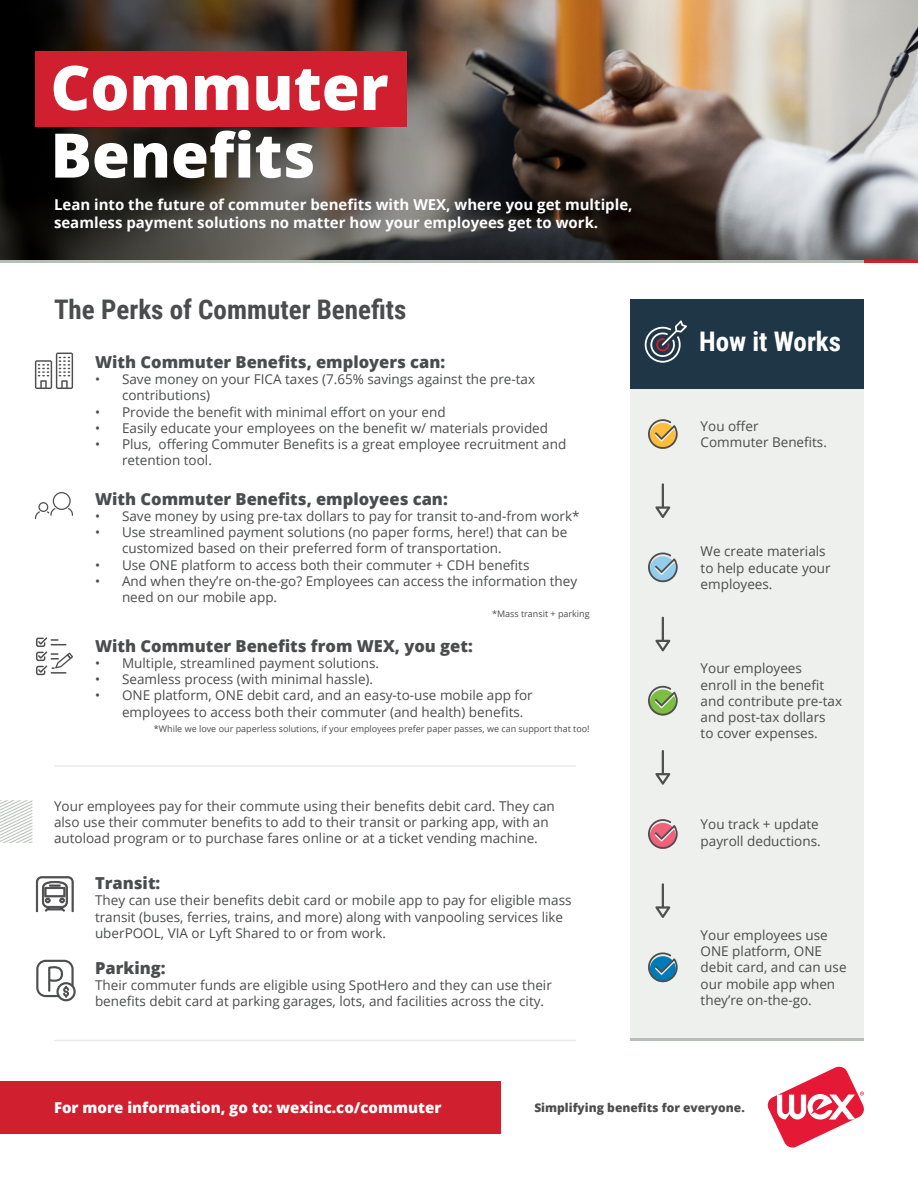
<style>
.page{position:relative;width:918px;height:1188px;background:#fff}
.page>*{position:absolute;margin:0;border:0;box-sizing:border-box;transform-origin:0 0}
.t1{font:800 61.5px/67.5px "Open Sans";color:#fff}
.t2{font:700 27px "Roboto Condensed";color:#4b4c4d}
.t3{font:700 27px "Roboto Condensed";color:#fff}
.t4{font:800 16.5px "Open Sans";color:#4b4c4d}
.t5{font:700 15px/18px "Open Sans";color:#fff}
.t6{font:800 15px "Open Sans";color:#fff}
.t7{font:13.5px/16.2px "Open Sans";color:#4b4c4d}
.t8{font:800 12px "Open Sans";color:#4d4d4d}
.t9{font:9px "Open Sans";color:#4b4c4d}
</style>
<div class="page">
<div style="left:0;top:1081px;width:500px;height:52px;background:#d0202f"></div>
<img style="left:0;top:0;width:918px;height:260px">
<div style="left:35px;top:51px;width:371px;height:75px;background:#d0202f"></div>
<hr style="left:0;top:260px;width:918px;height:3px;background:#b5bfb5">
<hr style="left:864px;top:260px;width:54px;height:3px;background:#cf202f">
<hr style="left:54px;top:765px;width:522px;height:2px;background:#b5bfb5">
<hr style="left:54px;top:1040px;width:522px;height:1px;background:#b5bfb5">
<svg style="left:36px;top:960px;width:40px;height:41px"></svg>
<svg style="left:36px;top:876px;width:38px;height:36px"></svg>
<svg style="left:35px;top:353px;width:38px;height:36px"></svg>
<svg style="left:35px;top:492px;width:38px;height:27px"></svg>
<svg style="left:36px;top:637px;width:37px;height:38px"></svg>
<svg style="left:0;top:800px;width:32px;height:43px"></svg>
<svg style="left:768px;top:1067px;width:96px;height:81px"></svg>
<div style="left:630px;top:300px;width:234px;height:741px;background:#edf0ed"></div>
<div style="left:630px;top:300px;width:234px;height:89px;background:#1f3647"></div>
<svg style="left:645px;top:320px;width:42px;height:43px"></svg>
<hr style="left:630px;top:1038px;width:234px;height:3px;background:#b5bfb5">
<svg style="left:648px;top:819px;width:30px;height:30px"></svg>
<svg style="left:648px;top:952px;width:30px;height:30px"></svg>
<svg style="left:648px;top:686px;width:30px;height:30px"></svg>
<svg style="left:648px;top:553px;width:30px;height:29px"></svg>
<svg style="left:655px;top:483px;width:15px;height:35px"></svg>
<svg style="left:655px;top:750px;width:15px;height:35px"></svg>
<svg style="left:655px;top:617px;width:15px;height:34px"></svg>
<svg style="left:655px;top:883px;width:15px;height:35px"></svg>
<svg style="left:648px;top:419px;width:30px;height:30px"></svg>
<p class="t1" style="left:51px;top:51px;width:340px">Commuter<br>Benefits</p>
<p class="t5" style="left:54px;top:195px;width:580px">Lean into the future of commuter benefits with WEX, where you get multiple, seamless payment solutions no matter how your employees get to work.</p>
<p class="t2" style="left:54px;top:290px;width:354px">The Perks of Commuter Benefits</p>
<p class="t4" style="left:95px;top:349px;width:352px">With Commuter Benefits, employers can:</p>
<p class="t7" style="left:122px;top:371px;width:415px;text-indent:-27px">• Save money on your FICA taxes (7.65% savings against the pre-tax contributions)</p>
<p class="t7" style="left:95px;top:403px;width:352px">• Provide the benefit with minimal effort on your end</p>
<p class="t7" style="left:95px;top:419px;width:455px">• Easily educate your employees on the benefit w/ materials provided</p>
<p class="t7" style="left:122px;top:436px;width:446px;text-indent:-27px">• Plus, offering Commuter Benefits is a great employee recruitment and retention tool.</p>
<p class="t4" style="left:95px;top:486px;width:354px">With Commuter Benefits, employees can:</p>
<p class="t7" style="left:95px;top:508px;width:486px">• Save money by using pre-tax dollars to pay for transit to-and-from work*</p>
<p class="t7" style="left:122px;top:524px;width:447px;text-indent:-27px">• Use streamlined payment solutions (no paper forms, here!) that can be customized based on their preferred form of transportation.</p>
<p class="t7" style="left:95px;top:556px;width:436px">• Use ONE platform to access both their commuter + CDH benefits</p>
<p class="t7" style="left:122px;top:572px;width:457px;text-indent:-27px">• And when they’re on-the-go? Employees can access the information they need on our mobile app.</p>
<p class="t9" style="left:492px;top:608px;width:99px">*Mass transit + parking</p>
<p class="t4" style="left:95px;top:633px;width:379px">With Commuter Benefits from WEX, you get:</p>
<p class="t7" style="left:95px;top:655px;width:286px">• Multiple, streamlined payment solutions.</p>
<p class="t7" style="left:95px;top:671px;width:280px">• Seamless process (with minimal hassle).</p>
<p class="t7" style="left:122px;top:687px;width:412px;text-indent:-27px">• ONE platform, ONE debit card, and an easy-to-use mobile app for employees to access both their commuter (and health) benefits.</p>
<p class="t9" style="left:154px;top:722px;width:437px">*While we love our paperless solutions, if your employees prefer paper passes, we can support that too!</p>
<p class="t7" style="left:54px;top:797px;width:502px">Your employees pay for their commute using their benefits debit card. They can also use their commuter benefits to add to their transit or parking app, with an autoload program or to purchase fares online or at a ticket vending machine.</p>
<p class="t4" style="left:95px;top:871px;width:67px">Transit:</p>
<p class="t7" style="left:95px;top:892px;width:478px">They can use their benefits debit card or mobile app to pay for eligible mass transit (buses, ferries, trains, and more) along with vanpooling services like uberPOOL, VIA or Lyft Shared to or from work.</p>
<p class="t4" style="left:95px;top:955px;width:72px">Parking:</p>
<p class="t7" style="left:95px;top:977px;width:458px">Their commuter funds are eligible using SpotHero and they can use their benefits debit card at parking garages, lots, and facilities across the city.</p>
<p class="t3" style="left:699px;top:323px;width:144px">How it Works</p>
<p class="t7" style="left:701px;top:418px;width:59px">You offer</p>
<p class="t7" style="left:701px;top:434px;width:128px">Commuter Benefits.</p>
<p class="t7" style="left:701px;top:543px;width:132px">We create materials to help educate your employees.</p>
<p class="t7" style="left:701px;top:660px;width:103px">Your employees</p>
<p class="t7" style="left:701px;top:676px;width:143px">enroll in the benefit and contribute pre-tax and post-tax dollars</p>
<p class="t7" style="left:701px;top:725px;width:119px">to cover expenses.</p>
<p class="t7" style="left:701px;top:816px;width:122px">You track + update payroll deductions.</p>
<p class="t7" style="left:701px;top:927px;width:147px">Your employees use<br>ONE platform, ONE debit card, and can use our mobile app when they’re on-the-go.</p>
<p class="t6" style="left:54px;top:1096px;width:389px">For more information, go to: wexinc.co/commuter</p>
<p class="t8" style="left:534px;top:1098px;width:212px">Simplifying benefits for everyone.</p>
</div>
